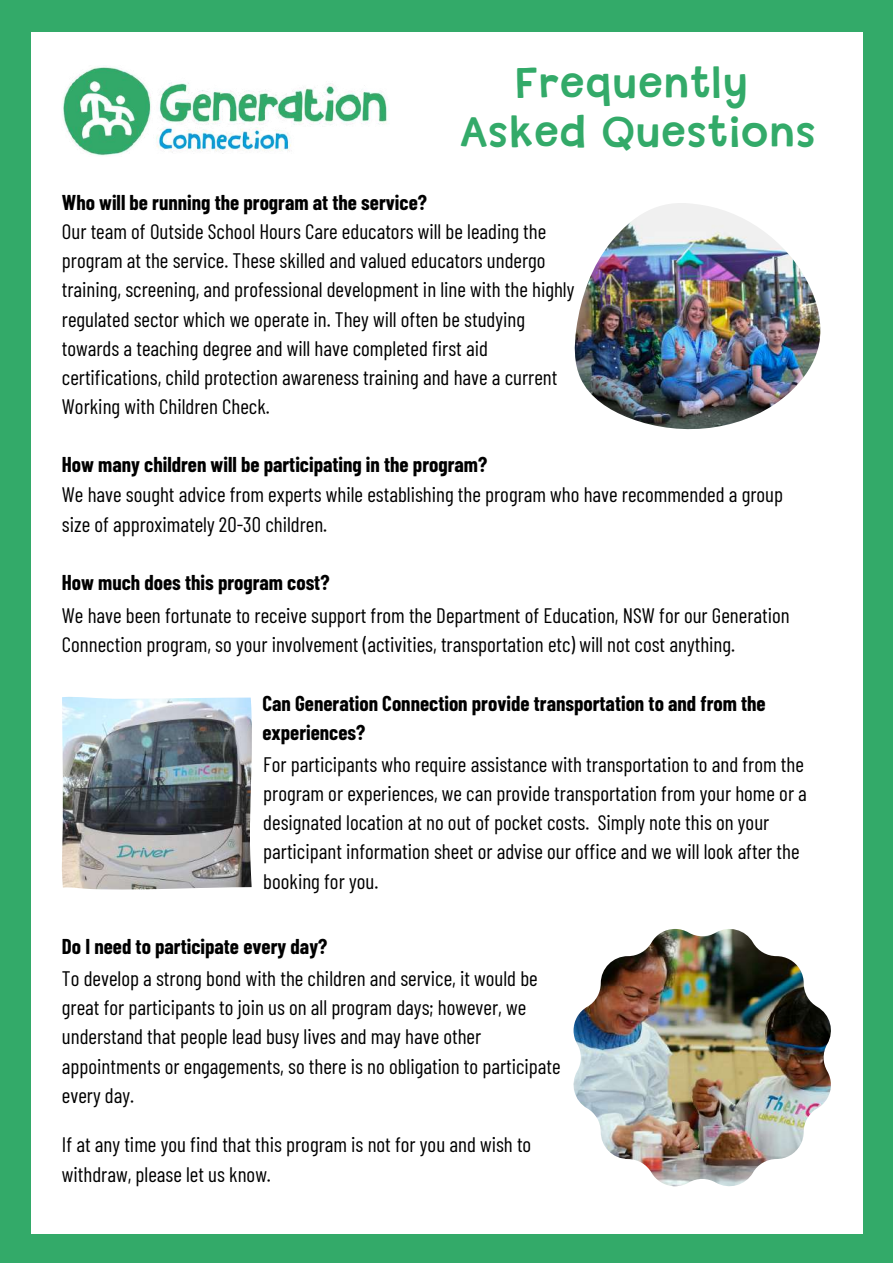
<style>
.page{position:relative;width:893px;height:1264px;background:#fff}
.page>*{position:absolute;margin:0;border:0;box-sizing:border-box;transform-origin:0 0}
.t1{font:39.75px/48.3px "Kadigan";color:#33aa69;text-align:center}
.t2{font:21px/29.2px "Barlow Condensed";color:#000}
.t3{font:700 21px/29.2px "Barlow Condensed";color:#000}
</style>
<div class="page">
<div style="left:0;top:0;width:892px;height:1262px;background:#33aa69"></div>
<div style="left:31px;top:33px;width:831px;height:1200px;background:#fff"></div>
<img style="left:63px;top:67px;width:326px;height:89px">
<img style="left:574px;top:203px;width:247px;height:226px">
<img style="left:62px;top:697px;width:190px;height:192px">
<img style="left:573px;top:929px;width:257px;height:257px">
<h1 class="t1" style="left:459px;top:59px;width:358px">Frequently<br>Asked Questions</h1>
<p class="t3" style="left:62px;top:187px;width:366px">Who will be running the program at the service?</p>
<p class="t2" style="left:62px;top:216px;width:514px">Our team of Outside School Hours Care educators will be leading the program at the service. These skilled and valued educators undergo training, screening, and professional development in line with the highly regulated sector which we operate in. They will often be studying towards a teaching degree and will have completed first aid certifications, child protection awareness training and have a current Working with Children Check.</p>
<p class="t3" style="left:62px;top:449px;width:427px">How many children will be participating in the program?</p>
<p class="t2" style="left:62px;top:479px;width:722px">We have sought advice from experts while establishing the program who have recommended a group size of approximately 20-30 children.</p>
<p class="t3" style="left:62px;top:567px;width:269px">How much does this program cost?</p>
<p class="t2" style="left:62px;top:599px;width:729px">We have been fortunate to receive support from the Department of Education, NSW for our Generation<br>Connection program, so your involvement (activities, transportation etc) will not cost anything.</p>
<p class="t3" style="left:262px;top:687px;width:504px">Can Generation Connection provide transportation to and from the experiences?</p>
<p class="t2" style="left:263px;top:748px;width:545px">For participants who require assistance with transportation to and from the program or experiences, we can provide transportation from your home or a designated location at no out of pocket costs. Simply note this on your participant information sheet or advise our office and we will look after the booking for you.</p>
<p class="t3" style="left:62px;top:931px;width:267px">Do I need to participate every day?</p>
<p class="t2" style="left:62px;top:962px;width:500px">To develop a strong bond with the children and service, it would be great for participants to join us on all program days; however, we understand that people lead busy lives and may have other appointments or engagements, so there is no obligation to participate every day.</p>
<p class="t2" style="left:62px;top:1129px;width:471px">If at any time you find that this program is not for you and wish to withdraw, please let us know.</p>
</div>
